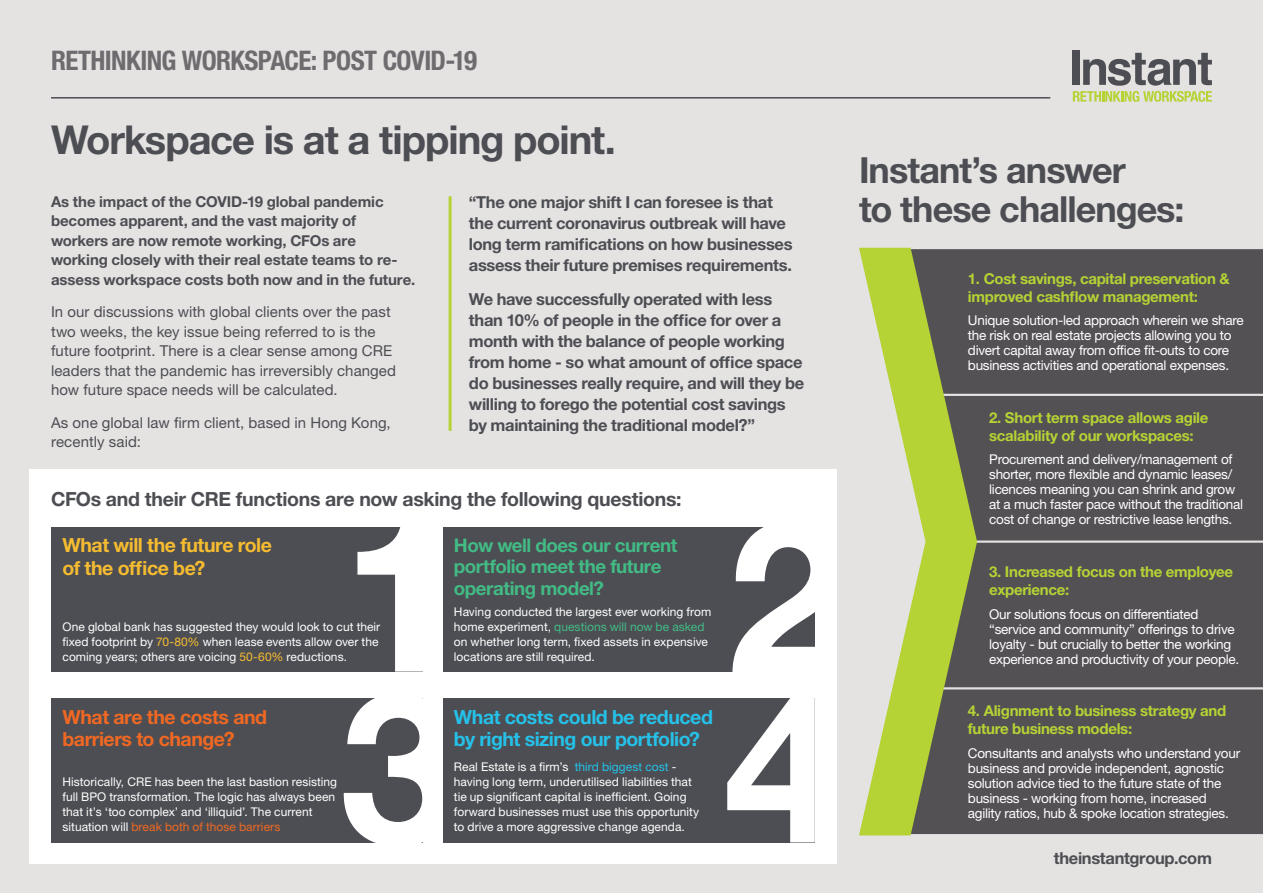
<style>
.page{position:relative;width:1263px;height:893px;background:#e5e2e2}
.page>*{position:absolute;margin:0;border:0;box-sizing:border-box;transform-origin:0 0}
.t1{font:700 39.9px "Helvetica Neue LT Std";letter-spacing:-.03em;color:#4d4e53}
.t2{font:700 36px "Helvetica Neue LT Std";letter-spacing:-.025em;color:#4d4e53}
.t3{font:700 condensed 27px "Helvetica Neue LT Std";letter-spacing:-.025em;color:#6f6c70}
.t4{font:700 19.5px "Helvetica Neue LT Std";letter-spacing:-.015em;color:#4d4e53}
.t5{font:700 19.5px/22.5px "Helvetica Neue LT Std";letter-spacing:-.025em;color:#25c1e9}
.t6{font:700 19.5px/22.5px "Helvetica Neue LT Std";letter-spacing:-.025em;color:#f6bc30}
.t7{font:700 19.5px/22.5px "Helvetica Neue LT Std";letter-spacing:-.02em;color:#f06822}
.t8{font:700 18.75px/21.8px "Helvetica Neue LT Std";letter-spacing:-.025em;color:#42bb85}
.t9{font:700 16.5px/21px "Helvetica Neue LT Std";letter-spacing:-.02em;color:#4d4e53}
.t10{font:15px/19.5px "Helvetica Neue LT Std";letter-spacing:.005em;color:#4d4e53}
.t11{font:700 15px/18px "Helvetica Neue LT Std";letter-spacing:-.02em;color:#b5d334}
.t12{font:700 15px/19.5px "Helvetica Neue LT Std";letter-spacing:-.005em;color:#4d4e53}
.t13{font:13.5px/15px "Helvetica Neue LT Std";letter-spacing:-.02em;color:#fff}
.t14{font:12px/15px "Helvetica Neue LT Std";letter-spacing:.005em;color:#fff}
.s1{color:#f6bc30}
.s2{color:#42bb85}
.s3{color:#f06822}
.s4{color:#25c1e9}
</style>
<div class="page">
<div style="left:1073px;top:51px;width:7px;height:34px;background:#4d4e53"></div>
<svg style="left:1073px;top:53px;width:139px;height:49px"></svg>
<hr style="left:51px;top:97px;width:999px;height:2px;background:#4d4e53">
<hr style="left:449px;top:196px;width:3px;height:235px;background:#b5d334">
<div style="left:29px;top:469px;width:808px;height:395px;background:#fff"></div>
<div style="left:52px;top:698px;width:371px;height:144px;background:#4d4e53"></div>
<svg style="left:343px;top:698px;width:80px;height:144px"></svg>
<div style="left:52px;top:527px;width:371px;height:145px;background:#4d4e53"></div>
<svg style="left:357px;top:527px;width:66px;height:145px"></svg>
<div style="left:443px;top:527px;width:372px;height:145px;background:#4d4e53"></div>
<svg style="left:732px;top:527px;width:83px;height:145px"></svg>
<div style="left:443px;top:698px;width:372px;height:144px;background:#4d4e53"></div>
<svg style="left:727px;top:698px;width:88px;height:144px"></svg>
<div style="left:894px;top:247px;width:369px;height:147px;background:#545155"></div>
<div style="left:977px;top:396px;width:286px;height:145px;background:#545155"></div>
<div style="left:977px;top:542px;width:286px;height:145px;background:#545155"></div>
<div style="left:897px;top:687px;width:366px;height:149px;background:#545155"></div>
<svg style="left:859px;top:248px;width:118px;height:587px"></svg>
<p class="t3" style="left:51px;top:44px;width:427px">RETHINKING WORKSPACE: POST COVID-19</p>
<p class="t1" style="left:51px;top:115px;width:566px">Workspace is at a tipping point.</p>
<p class="t12" style="left:51px;top:192px;width:366px">As the impact of the COVID-19 global pandemic becomes apparent, and the vast majority of workers are now remote working, CFOs are working closely with their real estate teams to re&shy;assess workspace costs both now and in the future.</p>
<p class="t10" style="left:51px;top:302px;width:347px">In our discussions with global clients over the past two weeks, the key issue being referred to is the future footprint. There is a clear sense among CRE leaders that the pandemic has irreversibly changed how future space needs will be calculated.</p>
<p class="t10" style="left:51px;top:412px;width:341px">As one global law firm client, based in Hong Kong, recently said:</p>
<p class="t9" style="left:469px;top:191px;width:325px">“The one major shift I can foresee is that the current coronavirus outbreak will have long term ramifications on how businesses assess their future premises requirements.</p>
<p class="t9" style="left:469px;top:288px;width:337px">We have successfully operated with less than 10% of people in the office for over a month with the balance of people working from home - so what amount of office space do businesses really require, and will they be willing to forego the potential cost savings by maintaining the traditional model?”</p>
<p class="t4" style="left:51px;top:486px;width:632px">CFOs and their CRE functions are now asking the following questions:</p>
<p class="t6" style="left:63px;top:534px;width:211px">What will the future role of the office be?</p>
<p class="t8" style="left:454px;top:534px;width:225px">How well does our current portfolio meet the future operating model?</p>
<p class="t14" style="left:63px;top:619px;width:319px">One global bank has suggested they would look to cut their fixed footprint by <span class="s1">70-80%</span> when lease events allow over the coming years; others are voicing <span class="s1">50-60%</span> reductions.</p>
<p class="t14" style="left:454px;top:604px;width:259px">Having conducted the largest ever working from home experiment, <span class="s2">questions will now be asked </span>on whether long term, fixed assets in expensive locations are still required.</p>
<p class="t7" style="left:63px;top:705px;width:206px">What are the costs and barriers to change?</p>
<p class="t5" style="left:454px;top:705px;width:260px">What costs could be reduced by right sizing our portfolio?</p>
<p class="t14" style="left:63px;top:774px;width:276px">Historically, CRE has been the last bastion resisting full BPO transformation. The logic has always been that it’s ‘too complex’ and ‘illiquid’. The current situation will <span class="s3">break both of those barriers</span></p>
<p class="t14" style="left:454px;top:759px;width:247px">Real Estate is a firm’s <span class="s4">third biggest cost</span> - having long term, underutilised liabilities that tie up significant capital is inefficient. Going forward businesses must use this opportunity to drive a more aggressive change agenda.</p>
<p class="t2" style="left:859px;top:148px;width:268px">Instant’s answer</p>
<p class="t2" style="left:859px;top:187px;width:327px">to these challenges:</p>
<p class="t11" style="left:968px;top:269px;width:263px">1. Cost savings, capital preservation &amp; improved cashflow management:</p>
<p class="t13" style="left:968px;top:313px;width:277px">Unique solution-led approach wherein we share the risk on real estate projects allowing you to divert capital away from office fit-outs to core business activities and operational expenses.</p>
<p class="t11" style="left:989px;top:408px;width:221px">2. Short term space allows agile scalability of our workspaces:</p>
<p class="t13" style="left:989px;top:452px;width:255px">Procurement and delivery/management of shorter, more flexible and dynamic leases/ licences meaning you can shrink and grow at a much faster pace without the traditional cost of change or restrictive lease lengths.</p>
<p class="t11" style="left:989px;top:562px;width:245px">3. Increased focus on the employee experience:</p>
<p class="t13" style="left:989px;top:606px;width:251px">Our solutions focus on differentiated “service and community” offerings to drive loyalty - but crucially to better the working experience and productivity of your people.</p>
<p class="t11" style="left:968px;top:702px;width:260px">4. Alignment to business strategy and future business models:</p>
<p class="t13" style="left:968px;top:745px;width:274px">Consultants and analysts who understand your business and provide independent, agnostic solution advice tied to the future state of the business - working from home, increased agility ratios, hub &amp; spoke location strategies.</p>
<p class="t9" style="left:1054px;top:847px;width:160px">theinstantgroup.com</p>
</div>
